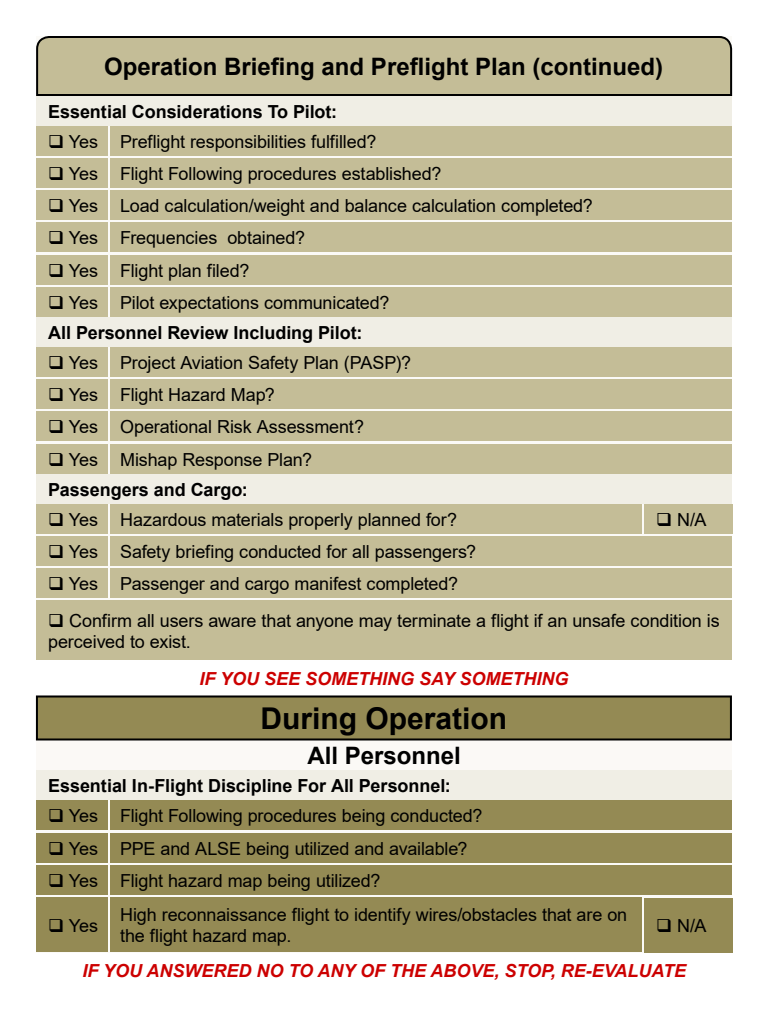
<style>
.page{position:relative;width:768px;height:1024px;background:#fff}
.page>*{position:absolute;margin:0;border:0;box-sizing:border-box;transform-origin:0 0}
.t1{font:700 30px "Arial";color:#000}
.t2{font:700 24px "Arial";color:#000}
.t3{font:18px/21.6px "Arial";letter-spacing:-.01em;color:#000}
.t4{font:700 18px "Arial";letter-spacing:-.005em;color:#000}
.t5{font:italic 700 18px "Arial";color:#c00}
</style>
<div class="page">
<div style="left:36px;top:36px;width:696px;height:952px;background:#fbfaf7"></div>
<div style="left:36px;top:474px;width:696px;height:30px;background:#f0eee5"></div>
<div style="left:36px;top:536px;width:72px;height:30px;background:#c4bd97"></div>
<div style="left:110px;top:536px;width:622px;height:30px;background:#c4bd97"></div>
<div style="left:36px;top:568px;width:72px;height:30px;background:#c4bd97"></div>
<div style="left:110px;top:568px;width:622px;height:30px;background:#c4bd97"></div>
<div style="left:36px;top:504px;width:72px;height:30px;background:#c4bd97"></div>
<div style="left:110px;top:504px;width:532px;height:30px;background:#c4bd97"></div>
<div style="left:36px;top:96px;width:696px;height:30px;background:#f0eee5"></div>
<div style="left:36px;top:126px;width:72px;height:30px;background:#c4bd97"></div>
<div style="left:110px;top:126px;width:622px;height:30px;background:#c4bd97"></div>
<div style="left:36px;top:158px;width:72px;height:30px;background:#c4bd97"></div>
<div style="left:110px;top:158px;width:622px;height:30px;background:#c4bd97"></div>
<div style="left:36px;top:190px;width:72px;height:30px;background:#c4bd97"></div>
<div style="left:110px;top:190px;width:622px;height:30px;background:#c4bd97"></div>
<div style="left:36px;top:222px;width:72px;height:30px;background:#c4bd97"></div>
<div style="left:110px;top:222px;width:622px;height:30px;background:#c4bd97"></div>
<svg style="left:36px;top:36px;width:697px;height:60px;background:#b6af8c"></svg>
<div style="left:644px;top:504px;width:88px;height:30px;background:#c4bd97"></div>
<div style="left:36px;top:255px;width:72px;height:30px;background:#c4bd97"></div>
<div style="left:110px;top:255px;width:622px;height:30px;background:#c4bd97"></div>
<div style="left:36px;top:287px;width:72px;height:30px;background:#c4bd97"></div>
<div style="left:110px;top:287px;width:622px;height:30px;background:#c4bd97"></div>
<div style="left:36px;top:317px;width:696px;height:30px;background:#f0eee5"></div>
<div style="left:36px;top:347px;width:72px;height:30px;background:#c4bd97"></div>
<div style="left:110px;top:347px;width:622px;height:30px;background:#c4bd97"></div>
<div style="left:36px;top:379px;width:72px;height:30px;background:#c4bd97"></div>
<div style="left:110px;top:379px;width:622px;height:30px;background:#c4bd97"></div>
<div style="left:36px;top:412px;width:72px;height:30px;background:#c4bd97"></div>
<div style="left:110px;top:412px;width:622px;height:30px;background:#c4bd97"></div>
<div style="left:36px;top:444px;width:72px;height:30px;background:#c4bd97"></div>
<div style="left:110px;top:444px;width:622px;height:30px;background:#c4bd97"></div>
<div style="left:36px;top:600px;width:696px;height:60px;background:#c4bd97"></div>
<div style="left:36px;top:660px;width:696px;height:36px;background:#fff"></div>
<div style="left:37px;top:696px;width:694px;height:44px;background:#948a54"></div>
<div style="left:36px;top:696px;width:696px;height:44px;border:2px solid #000"></div>
<div style="left:36px;top:770px;width:696px;height:30px;background:#f0eee5"></div>
<div style="left:36px;top:800px;width:72px;height:30px;background:#948a54"></div>
<div style="left:110px;top:800px;width:622px;height:30px;background:#948a54"></div>
<div style="left:36px;top:833px;width:72px;height:30px;background:#948a54"></div>
<div style="left:110px;top:833px;width:622px;height:30px;background:#948a54"></div>
<div style="left:36px;top:865px;width:72px;height:30px;background:#948a54"></div>
<div style="left:110px;top:865px;width:622px;height:30px;background:#948a54"></div>
<div style="left:36px;top:898px;width:72px;height:54px;background:#948a54"></div>
<div style="left:110px;top:898px;width:532px;height:54px;background:#948a54"></div>
<div style="left:644px;top:898px;width:88px;height:54px;background:#948a54"></div>
<div style="left:36px;top:953px;width:696px;height:35px;background:#fff"></div>
<p class="t2" style="left:104px;top:49px;width:560px">Operation Briefing and Preflight Plan (continued)</p>
<p class="t4" style="left:48px;top:99px;width:291px">Essential Considerations To Pilot:</p>
<p class="t3" style="left:48px;top:131px;width:51px">❑ Yes</p>
<p class="t3" style="left:120px;top:130px;width:258px">Preflight responsibilities fulfilled?</p>
<p class="t3" style="left:48px;top:163px;width:51px">❑ Yes</p>
<p class="t3" style="left:120px;top:162px;width:323px">Flight Following procedures established?</p>
<p class="t3" style="left:48px;top:195px;width:51px">❑ Yes</p>
<p class="t3" style="left:120px;top:195px;width:474px">Load calculation/weight and balance calculation completed?</p>
<p class="t3" style="left:48px;top:227px;width:51px">❑ Yes</p>
<p class="t3" style="left:120px;top:227px;width:187px">Frequencies obtained?</p>
<p class="t3" style="left:48px;top:260px;width:51px">❑ Yes</p>
<p class="t3" style="left:120px;top:259px;width:131px">Flight plan filed?</p>
<p class="t3" style="left:48px;top:292px;width:51px">❑ Yes</p>
<p class="t3" style="left:120px;top:291px;width:271px">Pilot expectations communicated?</p>
<p class="t4" style="left:48px;top:320px;width:316px">All Personnel Review Including Pilot:</p>
<p class="t3" style="left:48px;top:352px;width:51px">❑ Yes</p>
<p class="t3" style="left:120px;top:351px;width:293px">Project Aviation Safety Plan (PASP)?</p>
<p class="t3" style="left:48px;top:384px;width:51px">❑ Yes</p>
<p class="t3" style="left:120px;top:383px;width:156px">Flight Hazard Map?</p>
<p class="t3" style="left:48px;top:416px;width:51px">❑ Yes</p>
<p class="t3" style="left:120px;top:416px;width:245px">Operational Risk Assessment?</p>
<p class="t3" style="left:48px;top:449px;width:51px">❑ Yes</p>
<p class="t3" style="left:120px;top:448px;width:193px">Mishap Response Plan?</p>
<p class="t4" style="left:48px;top:477px;width:201px">Passengers and Cargo:</p>
<p class="t3" style="left:48px;top:509px;width:51px">❑ Yes</p>
<p class="t3" style="left:120px;top:508px;width:339px">Hazardous materials properly planned for?</p>
<p class="t3" style="left:48px;top:541px;width:51px">❑ Yes</p>
<p class="t3" style="left:120px;top:540px;width:358px">Safety briefing conducted for all passengers?</p>
<p class="t3" style="left:48px;top:573px;width:51px">❑ Yes</p>
<p class="t3" style="left:120px;top:573px;width:340px">Passenger and cargo manifest completed?</p>
<p class="t3" style="left:656px;top:509px;width:52px">❑ N/A</p>
<p class="t3" style="left:48px;top:609px;width:673px">❑ Confirm all users aware that anyone may terminate a flight if an unsafe condition is perceived to exist.</p>
<p class="t5" style="left:199px;top:666px;width:371px">IF YOU SEE SOMETHING SAY SOMETHING</p>
<p class="t1" style="left:261px;top:697px;width:248px">During Operation</p>
<p class="t2" style="left:307px;top:739px;width:155px">All Personnel</p>
<p class="t4" style="left:48px;top:773px;width:404px">Essential In-Flight Discipline For All Personnel:</p>
<p class="t3" style="left:48px;top:805px;width:51px">❑ Yes</p>
<p class="t3" style="left:120px;top:805px;width:364px">Flight Following procedures being conducted?</p>
<p class="t3" style="left:48px;top:838px;width:51px">❑ Yes</p>
<p class="t3" style="left:120px;top:837px;width:349px">PPE and ALSE being utilized and available?</p>
<p class="t3" style="left:48px;top:870px;width:51px">❑ Yes</p>
<p class="t3" style="left:120px;top:869px;width:262px">Flight hazard map being utilized?</p>
<p class="t3" style="left:48px;top:915px;width:51px">❑ Yes</p>
<p class="t3" style="left:120px;top:903px;width:509px">High reconnaissance flight to identify wires/obstacles that are on the flight hazard map.</p>
<p class="t3" style="left:656px;top:915px;width:52px">❑ N/A</p>
<p class="t5" style="left:82px;top:959px;width:605px">IF YOU ANSWERED NO TO ANY OF THE ABOVE, STOP, RE-EVALUATE</p>
</div>
